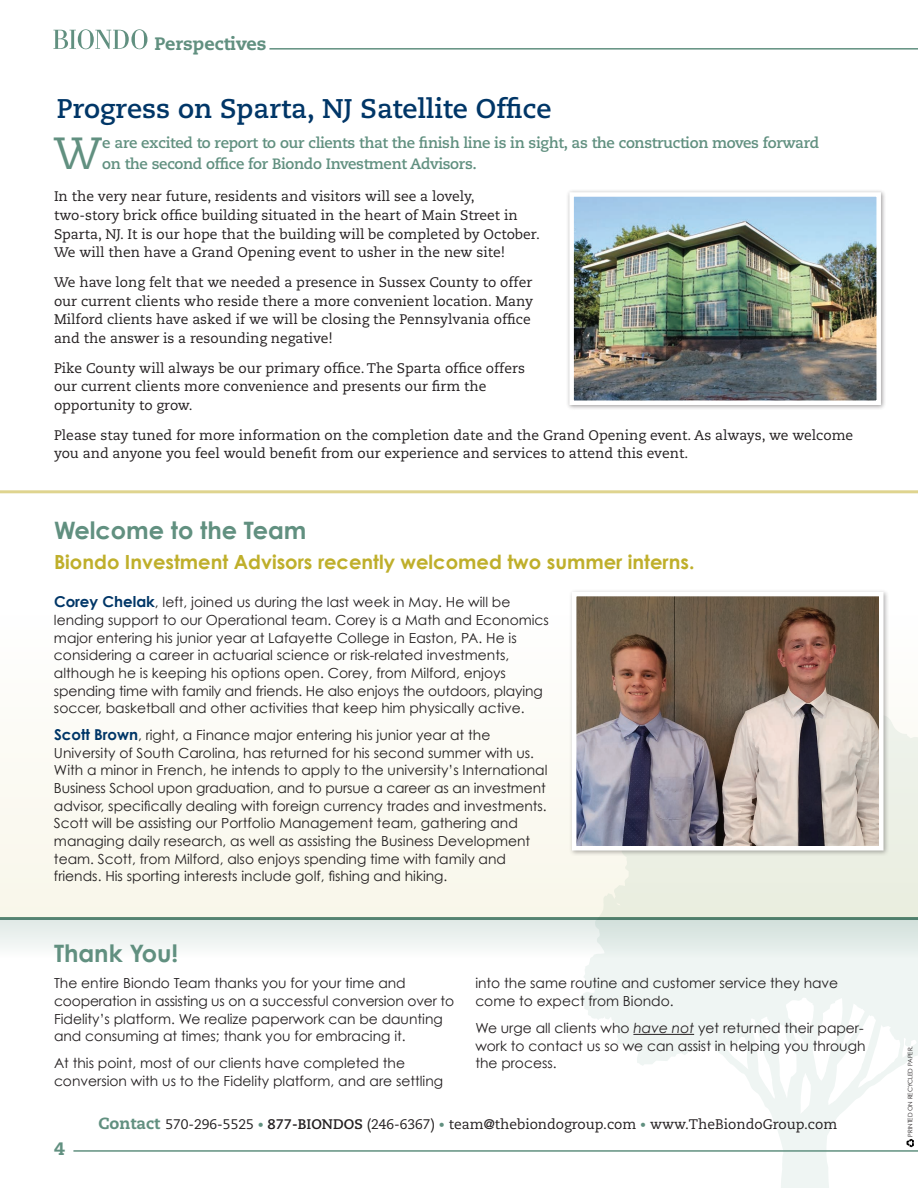
<style>
.page{position:relative;width:918px;height:1188px;background:#fff}
.page>*{position:absolute;margin:0;border:0;box-sizing:border-box;transform-origin:0 0}
.t1{font:45px "Caecilia";color:#619080}
.t2{font:700 27px "Caecilia";color:#003667}
.t3{font:700 24px "Century Gothic";color:#619080}
.t4{font:700 19.5px "Century Gothic";color:#bfaf2b}
.t5{font:800 18px "Caecilia";color:#619080}
.t6{font:700 15px/21px "Caecilia";letter-spacing:-.02em;color:#619080}
.t7{font:13.8px/17.5px "Century Gothic";color:#231f20}
.t8{font:13.8px/18.8px "Caecilia";color:#231f20}
.t9{font:6.15px "Century Gothic";color:#231f20}
.s1{font-weight:700;font-size:15px;color:#003667}
.s2{font-style:italic}
.s3{font-weight:800;font-size:16.2px;color:#619080}
.s4{font-size:12px;color:#619080}
.s5{font-weight:700}
</style>
<div class="page">
<svg style="left:582px;top:958px;width:139px;height:108px;fill:#eff5f3"></svg>
<div style="left:645px;top:958px;width:69px;height:62px;background:#eff5f3"></div>
<svg style="left:53px;top:29px;width:94px;height:20px"></svg>
<hr style="left:269px;top:48px;width:649px;height:2px;background:#619080">
<hr style="left:73px;top:1150px;width:845px;height:2px;background:#619080">
<div style="left:0;top:614px;width:918px;height:303px;background:#fbfaf3"></div>
<div style="left:0;top:919px;width:918px;height:39px;background:linear-gradient(to bottom,#dde7e3,#fafbfa)"></div>
<hr style="left:0;top:917px;width:918px;height:3px;background:#619080">
<hr style="left:633px;top:1034px;width:61px;height:1px;background:#231f20">
<div style="left:567px;top:189px;width:320px;height:222px;background:#231f20;opacity:.45"></div>
<img style="left:567px;top:190px;width:316px;height:217px">
<hr style="left:0;top:490px;width:918px;height:3px;background:#dfd48f">
<div style="left:569px;top:589px;width:320px;height:267px;background:#231f20;opacity:.35"></div>
<img style="left:577px;top:597px;width:144px;height:248px">
<div style="left:572px;top:592px;width:312px;height:258px;border:4px solid #fff"></div>
<svg style="left:721px;top:367px;width:197px;height:821px"></svg>
<h3 class="t5" style="left:154px;top:32px;width:114px">Perspectives</h3>
<h2 class="t2" style="left:57px;top:92px;width:496px">Progress on Sparta, NJ Satellite Office</h2>
<h1 class="t1" style="left:54px;top:127px;width:50px">W</h1>
<p class="t6" style="left:102px;top:132px;width:719px">e are excited to report to our clients that the finish line is in sight, as the construction moves forward on the second office for Biondo Investment Advisors.</p>
<p class="t8" style="left:54px;top:187px;width:487px">In the very near future, residents and visitors will see a lovely, two-story brick office building situated in the heart of Main Street in Sparta, NJ. It is our hope that the building will be completed by October.<br>We will then have a Grand Opening event to usher in the new site!</p>
<p class="t8" style="left:54px;top:273px;width:481px">We have long felt that we needed a presence in Sussex County to offer our current clients who reside there a more convenient location. Many Milford clients have asked if we will be closing the Pennsylvania office and the answer is a resounding negative!</p>
<p class="t8" style="left:54px;top:359px;width:472px">Pike County will always be our primary office. The Sparta office offers our current clients more convenience and presents our firm the opportunity to grow.</p>
<p class="t8" style="left:54px;top:426px;width:801px">Please stay tuned for more information on the completion date and the Grand Opening event. As always, we welcome you and anyone you feel would benefit from our experience and services to attend this event.</p>
<h3 class="t3" style="left:54px;top:515px;width:254px">Welcome to the Team</h3>
<h3 class="t4" style="left:54px;top:550px;width:642px">Biondo Investment Advisors recently welcomed two summer interns.</h3>
<p class="t7" style="left:54px;top:593px;width:496px"><span class="s1">Corey Chelak</span>, left, joined us during the last week in May. He will be lending support to our Operational team. Corey is a Math and Economics major entering his junior year at Lafayette College in Easton, PA. He is considering a career in actuarial science or risk-related investments, although he is keeping his options open. Corey, from Milford, enjoys spending time with family and friends. He also enjoys the outdoors, playing soccer, basketball and other activities that keep him physically active.</p>
<p class="t7" style="left:54px;top:726px;width:495px"><span class="s1">Scott Brown</span>, right, a Finance major entering his junior year at the University of South Carolina, has returned for his second summer with us.<br>With a minor in French, he intends to apply to the university’s International Business School upon graduation, and to pursue a career as an investment advisor, specifically dealing with foreign currency trades and investments.<br>Scott will be assisting our Portfolio Management team, gathering and managing daily research, as well as assisting the Business Development team. Scott, from Milford, also enjoys spending time with family and friends. His sporting interests include golf, fishing and hiking.</p>
<h3 class="t3" style="left:54px;top:938px;width:126px">Thank You!</h3>
<p class="t7" style="left:54px;top:974px;width:402px">The entire Biondo Team thanks you for your time and cooperation in assisting us on a successful conversion over to Fidelity’s platform. We realize paperwork can be daunting and consuming at times; thank you for embracing it.</p>
<p class="t7" style="left:54px;top:1054px;width:391px">At this point, most of our clients have completed the conversion with us to the Fidelity platform, and are settling</p>
<p class="t7" style="left:475px;top:974px;width:364px">into the same routine and customer service they have come to expect from Biondo.</p>
<p class="t7" style="left:475px;top:1019px;width:392px">We urge all clients who <span class="s2">have not</span> yet returned their paper&shy;work to contact us so we can assist in helping you through the process.</p>
<h3 class="t5" style="left:54px;top:1138px;width:12px">4</h3>
<p class="t8" style="left:99px;top:1115px;width:740px"><span class="s3">Contact</span> 570-296-5525 <span class="s4">•</span> <span class="s5">877-BIONDOS</span> (246-6367) <span class="s4">•</span> team@thebiondogroup.com <span class="s4">•</span> www.TheBiondoGroup.com</p>
<p class="t9" style="left:907px;top:1137px;width:92px;rotate:-90deg">PRINTED ON RECYCLED PAPER.</p>
</div>
